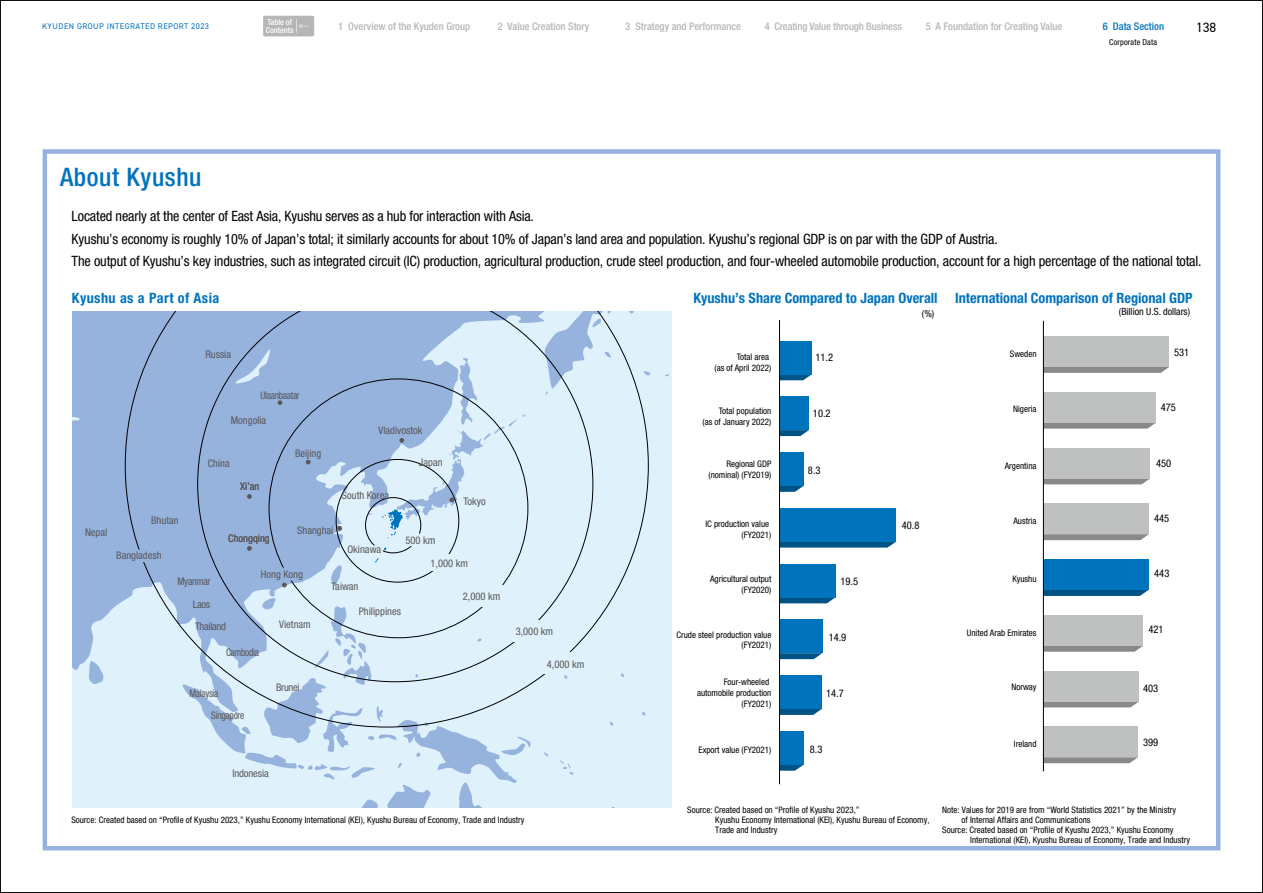
<style>
.page{position:relative;width:1263px;height:893px;background:#fff}
.page>*{position:absolute;margin:0;border:0;box-sizing:border-box;transform-origin:0 0}
.t1{font:500 condensed 25.5px "Helvetica Neue LT Std";letter-spacing:.025em;color:#0073bd}
.t2{font:condensed 14.25px/22.5px "Helvetica Neue LT Std";letter-spacing:-.01em;color:#000}
.t3{font:700 condensed 14.25px "Helvetica Neue LT Std";color:#0073bd}
.t4{font:700 condensed 14.25px "Helvetica Neue LT Std";letter-spacing:.03em;color:#0073bd}
.t5{font:13.5px "DIN2014";color:#000}
.t6{font:condensed 10.5px "Helvetica Neue LT Std";color:#595757}
.t7{font:500 condensed 10.5px "Helvetica Neue LT Std";color:#b5b6b6}
.t8{font:condensed 10.5px "Helvetica Neue LT Std";color:#000}
.t9{font:condensed 10.5px/21.9px "Helvetica Neue LT Std";letter-spacing:-.03em;color:#595757;scale:.9 1}
.t10{font:condensed 10.5px/22.2px "Helvetica Neue LT Std";letter-spacing:-.03em;color:#595757}
.t11{font:500 condensed 10.5px "Helvetica Neue LT Std";color:#0073bd}
.t12{font:condensed 10.5px "Helvetica Neue LT Std";letter-spacing:-.03em;color:#595757;scale:.95 1}
.t13{font:condensed 10.05px "Helvetica Neue LT Std";color:#000}
.t14{font:condensed 9px/10.8px "Helvetica Neue LT Std";color:#000;text-align:right}
.t15{font:8.25px "DIN2014";letter-spacing:.05em;color:#0073bd}
.t16{font:500 condensed 8.25px "Helvetica Neue LT Std";color:#fff}
.t17{font:condensed 8.25px "Helvetica Neue LT Std";letter-spacing:.02em;color:#000}
</style>
<div class="page">
<svg style="left:780px;top:374px;width:32px;height:6px"></svg>
<svg style="left:780px;top:430px;width:29px;height:6px"></svg>
<svg style="left:780px;top:486px;width:23px;height:6px"></svg>
<svg style="left:780px;top:597px;width:55px;height:6px"></svg>
<svg style="left:780px;top:653px;width:42px;height:6px"></svg>
<svg style="left:780px;top:709px;width:42px;height:6px"></svg>
<svg style="left:780px;top:765px;width:23px;height:6px"></svg>
<svg style="left:780px;top:542px;width:116px;height:6px"></svg>
<svg style="left:1044px;top:534px;width:105px;height:6px"></svg>
<svg style="left:1044px;top:367px;width:125px;height:6px"></svg>
<svg style="left:1044px;top:423px;width:112px;height:6px"></svg>
<svg style="left:1044px;top:478px;width:106px;height:6px"></svg>
<svg style="left:1044px;top:590px;width:104px;height:6px"></svg>
<svg style="left:1044px;top:646px;width:99px;height:6px"></svg>
<svg style="left:1044px;top:701px;width:95px;height:6px"></svg>
<svg style="left:1044px;top:757px;width:94px;height:6px"></svg>
<svg style="left:72px;top:311px;width:599px;height:496px;background:#d2e7f6"></svg>
<svg style="left:125px;top:311px;width:524px;height:416px;background:#c7ddf0"></svg>
<div style="left:524px;top:652px;width:83px;height:22px;background:#dff2fc"></div>
<div style="left:493px;top:620px;width:83px;height:21px;background:#dff2fc"></div>
<svg style="left:80px;top:358px;width:452px;height:449px;background:#bcd3eb"></svg>
<div style="left:780px;top:731px;width:23px;height:34px;background:#0073bd"></div>
<div style="left:780px;top:675px;width:42px;height:34px;background:#0073bd"></div>
<div style="left:780px;top:620px;width:42px;height:33px;background:#0073bd"></div>
<div style="left:780px;top:564px;width:55px;height:33px;background:#0073bd"></div>
<div style="left:780px;top:508px;width:116px;height:34px;background:#0073bd"></div>
<div style="left:780px;top:452px;width:23px;height:34px;background:#0073bd"></div>
<div style="left:780px;top:397px;width:29px;height:33px;background:#0073bd"></div>
<div style="left:780px;top:341px;width:32px;height:33px;background:#0073bd"></div>
<hr style="left:779px;top:320px;width:1px;height:464px;background:#000">
<div style="left:1043px;top:727px;width:95px;height:30px;background:#bfc0c0"></div>
<div style="left:1043px;top:671px;width:96px;height:30px;background:#bfc0c0"></div>
<div style="left:1043px;top:615px;width:100px;height:31px;background:#bfc0c0"></div>
<div style="left:1043px;top:559px;width:105px;height:31px;background:#0073bd"></div>
<div style="left:1043px;top:503px;width:106px;height:31px;background:#bfc0c0"></div>
<div style="left:1043px;top:448px;width:107px;height:30px;background:#bfc0c0"></div>
<div style="left:1043px;top:392px;width:113px;height:31px;background:#bfc0c0"></div>
<div style="left:1043px;top:336px;width:126px;height:31px;background:#bfc0c0"></div>
<hr style="left:1043px;top:321px;width:1px;height:450px;background:#000">
<div style="left:43px;top:149px;width:1177px;height:701px;border:4px solid #96b3de"></div>
<div style="left:263px;top:16px;width:51px;height:20px;background:#b5b6b6;border-radius:2px"></div>
<svg style="left:296px;top:19px;width:13px;height:14px"></svg>
<p class="t15" style="left:42px;top:21px;width:168px">KYUDEN GROUP INTEGRATED REPORT 2023</p>
<h1 class="t1" style="left:60px;top:162px;width:143px">About Kyushu</h1>
<p class="t16" style="left:267px;top:17px;width:26px">Table of</p>
<p class="t7" style="left:338px;top:20px;width:134px">1 Overview of the Kyuden Group</p>
<p class="t7" style="left:498px;top:20px;width:93px">2 Value Creation Story</p>
<p class="t7" style="left:625px;top:20px;width:117px">3 Strategy and Performance</p>
<p class="t7" style="left:765px;top:20px;width:139px">4 Creating Value through Business</p>
<p class="t7" style="left:926px;top:20px;width:138px">5 A Foundation for Creating Value</p>
<p class="t11" style="left:1103px;top:20px;width:63px">6 Data Section</p>
<p class="t16" style="left:266px;top:25px;width:29px">Contents</p>
<h3 class="t5" style="left:1196px;top:19px;width:21px">138</h3>
<p class="t17" style="left:1109px;top:38px;width:49px">Corporate Data</p>
<p class="t2" style="left:72px;top:205px;width:1131px">Located nearly at the center of East Asia, Kyushu serves as a hub for interaction with Asia.<br>Kyushu’s economy is roughly 10% of Japan’s total; it similarly accounts for about 10% of Japan’s land area and population. Kyushu’s regional GDP is on par with the GDP of Austria.<br>The output of Kyushu’s key industries, such as integrated circuit (IC) production, agricultural production, crude steel production, and four-wheeled automobile production, account for a high percentage of the national total.</p>
<h2 class="t4" style="left:72px;top:289px;width:149px">Kyushu as a Part of Asia</h2>
<h2 class="t3" style="left:955px;top:289px;width:239px">International Comparison of Regional GDP</h2>
<h2 class="t3" style="left:693px;top:289px;width:246px">Kyushu’s Share Compared to Japan Overall</h2>
<p class="t6" style="left:205px;top:348px;width:27px">Russia</p>
<p class="t9" style="left:261px;top:384px;width:45px">Ulaanbaatar</p>
<p class="t6" style="left:231px;top:414px;width:37px">Mongolia</p>
<p class="t6" style="left:379px;top:424px;width:45px">Vladivostok</p>
<p class="t6" style="left:85px;top:526px;width:24px">Nepal</p>
<p class="t6" style="left:151px;top:514px;width:29px">Bhutan</p>
<p class="t6" style="left:295px;top:447px;width:28px">Beijing</p>
<p class="t6" style="left:208px;top:458px;width:24px">China</p>
<p class="t6" style="left:419px;top:456px;width:25px">Japan</p>
<p class="t6" style="left:240px;top:480px;width:21px">Xi’an</p>
<p class="t6" style="left:342px;top:489px;width:49px">South Korea</p>
<p class="t6" style="left:463px;top:495px;width:24px">Tokyo</p>
<p class="t6" style="left:116px;top:549px;width:47px">Bangladesh</p>
<p class="t6" style="left:228px;top:532px;width:43px">Chongqing</p>
<p class="t6" style="left:297px;top:524px;width:38px">Shanghai</p>
<p class="t6" style="left:347px;top:543px;width:35px">Okinawa</p>
<p class="t6" style="left:406px;top:534px;width:31px">500 km</p>
<p class="t12" style="left:178px;top:575px;width:36px">Myanmar</p>
<p class="t10" style="left:193px;top:593px;width:35px">Laos<br>Thailand</p>
<p class="t6" style="left:261px;top:568px;width:44px">Hong Kong</p>
<p class="t6" style="left:279px;top:619px;width:33px">Vietnam</p>
<p class="t9" style="left:226px;top:642px;width:38px">Cambodia</p>
<p class="t9" style="left:211px;top:682px;width:38px;text-indent:-22px">Malaysia<br>Singapore</p>
<p class="t6" style="left:276px;top:681px;width:25px">Brunei</p>
<p class="t6" style="left:331px;top:581px;width:29px">Taiwan</p>
<p class="t6" style="left:359px;top:605px;width:44px">Philippines</p>
<p class="t6" style="left:430px;top:557px;width:39px">1,000 km</p>
<p class="t6" style="left:463px;top:590px;width:39px">2,000 km</p>
<p class="t6" style="left:516px;top:625px;width:39px">3,000 km</p>
<p class="t6" style="left:547px;top:658px;width:39px">4,000 km</p>
<p class="t6" style="left:232px;top:767px;width:38px">Indonesia</p>
<p class="t14" style="left:71px;top:815px;width:455px">Source: Created based on “Profile of Kyushu 2023,” Kyushu Economy International (KEI), Kyushu Bureau of Economy, Trade and Industry</p>
<p class="t14" style="left:714px;top:351px;width:58px">Total area<br>(as of April 2022)</p>
<p class="t14" style="left:703px;top:405px;width:70px">Total population<br>(as of January 2022)</p>
<p class="t14" style="left:708px;top:458px;width:64px">Regional GDP (nominal) (FY2019)</p>
<p class="t14" style="left:705px;top:518px;width:68px">IC production value (FY2021)</p>
<p class="t14" style="left:710px;top:573px;width:63px">Agricultural output (FY2020)</p>
<p class="t14" style="left:676px;top:629px;width:97px">Crude steel production value (FY2021)</p>
<p class="t14" style="left:697px;top:677px;width:76px">Four-wheeled automobile production (FY2021)</p>
<p class="t14" style="left:699px;top:745px;width:74px">Export value (FY2021)</p>
<p class="t8" style="left:815px;top:352px;width:19px">11.2</p>
<p class="t8" style="left:813px;top:407px;width:19px">10.2</p>
<p class="t8" style="left:808px;top:464px;width:14px">8.3</p>
<p class="t8" style="left:840px;top:575px;width:19px">19.5</p>
<p class="t8" style="left:829px;top:631px;width:19px">14.9</p>
<p class="t8" style="left:826px;top:687px;width:19px">14.7</p>
<p class="t8" style="left:810px;top:743px;width:14px">8.3</p>
<p class="t13" style="left:922px;top:308px;width:14px">(%)</p>
<p class="t8" style="left:902px;top:519px;width:19px">40.8</p>
<p class="t14" style="left:1010px;top:348px;width:28px">Sweden</p>
<p class="t14" style="left:1013px;top:404px;width:25px">Nigeria</p>
<p class="t14" style="left:1005px;top:460px;width:33px">Argentina</p>
<p class="t14" style="left:1013px;top:516px;width:25px">Austria</p>
<p class="t14" style="left:1012px;top:573px;width:26px">Kyushu</p>
<p class="t14" style="left:967px;top:628px;width:71px">United Arab Emirates</p>
<p class="t14" style="left:1011px;top:682px;width:27px">Norway</p>
<p class="t14" style="left:1014px;top:738px;width:24px">Ireland</p>
<p class="t13" style="left:1119px;top:306px;width:73px">(Billion U.S. dollars)</p>
<p class="t8" style="left:1174px;top:346px;width:17px">531</p>
<p class="t8" style="left:1161px;top:401px;width:17px">475</p>
<p class="t8" style="left:1156px;top:457px;width:17px">450</p>
<p class="t8" style="left:1154px;top:512px;width:17px">445</p>
<p class="t8" style="left:1154px;top:567px;width:17px">443</p>
<p class="t8" style="left:1148px;top:624px;width:17px">421</p>
<p class="t8" style="left:1143px;top:682px;width:17px">403</p>
<p class="t8" style="left:1143px;top:736px;width:17px">399</p>
<p class="t14" style="left:715px;top:805px;width:216px;line-height:9.9px;text-align:left;text-indent:-28px">Source: Created based on “Profile of Kyushu 2023,”<br>Kyushu Economy International (KEI), Kyushu Bureau of Economy,<br>Trade and Industry</p>
<p class="t14" style="left:942px;top:805px;width:235px">Note: Values for 2019 are from “World Statistics 2021” by the Ministry</p>
<p class="t14" style="left:962px;top:815px;width:130px">of Internal Affairs and Communications</p>
<p class="t14" style="left:942px;top:824px;width:233px">Source: Created based on “Profile of Kyushu 2023,” Kyushu Economy</p>
<p class="t14" style="left:970px;top:834px;width:221px">International (KEI), Kyushu Bureau of Economy, Trade and Industry</p>
</div>
